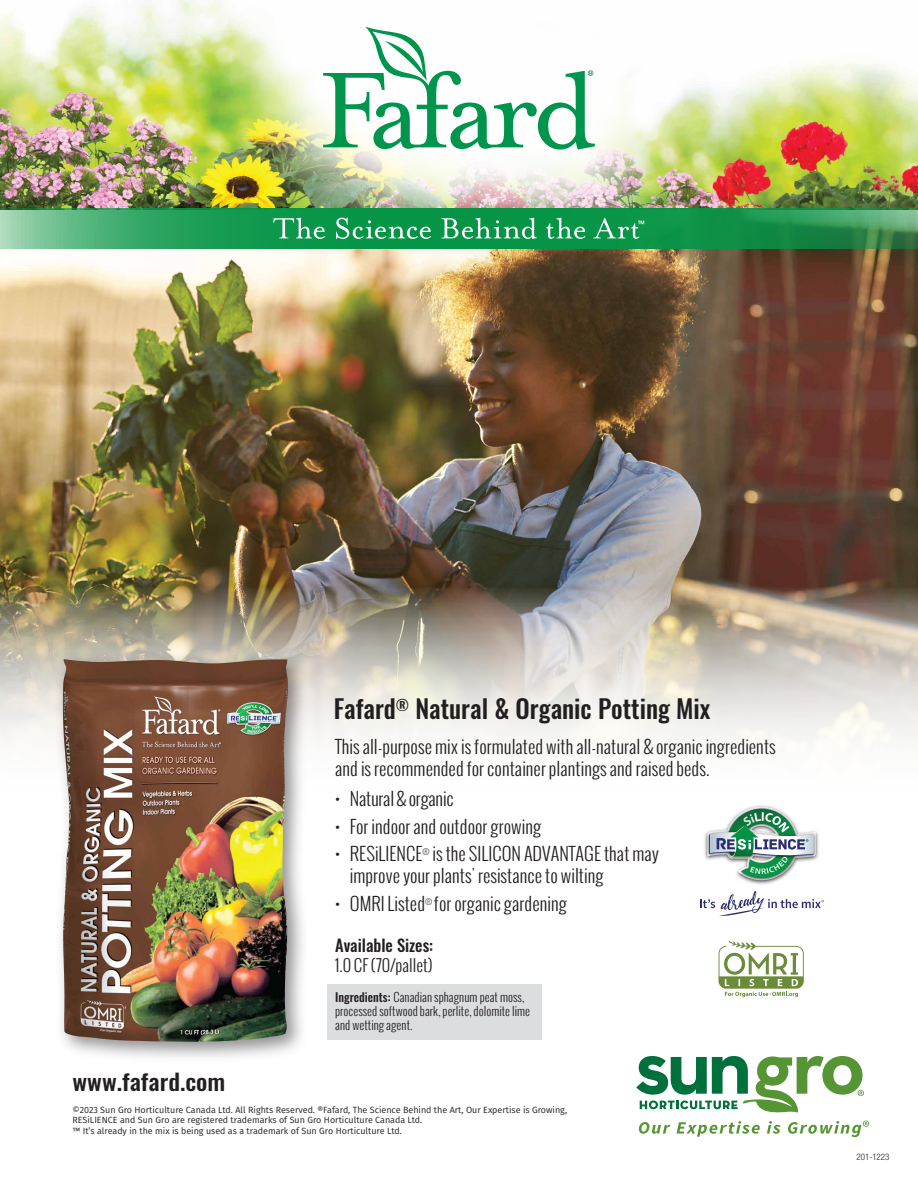
<style>
.page{position:relative;width:918px;height:1188px;background:#fff}
.page>*{position:absolute;margin:0;border:0;box-sizing:border-box;transform-origin:0 0}
.t1{font:500 25.5px "Oswald";color:#231f20}
.t2{font:500 22.5px "Oswald";color:#231f20;scale:1.1 1}
.t3{font:300 18px/21.6px "Oswald";color:#231f20}
.t4{font:300 16.5px "Oswald";color:#231f20}
.t5{font:500 16.5px "Oswald";color:#231f20}
.t6{font:300 12px/14.2px "Oswald";color:#231f20}
.t7{font:9px/10.5px "Fira Sans";color:#231f20}
.t8{font:300 condensed 9px "Helvetica Neue LT Std";color:#231f20}
.s1{font-weight:500}
</style>
<div class="page">
<img style="left:0;top:248px;width:918px;height:336px">
<img style="left:0;top:584px;width:918px;height:156px">
<svg style="left:639px;top:1122px;width:31px;height:12px"></svg>
<svg style="left:677px;top:1121px;width:83px;height:16px"></svg>
<svg style="left:767px;top:1121px;width:13px;height:13px"></svg>
<svg style="left:788px;top:1121px;width:81px;height:16px"></svg>
<svg style="left:636px;top:1056px;width:228px;height:57px"></svg>
<img style="left:0;top:0;width:918px;height:209px">
<img style="left:221px;top:0;width:479px;height:250px">
<div style="left:327px;top:984px;width:214px;height:56px;background:#dcddde"></div>
<img style="left:49px;top:646px;width:266px;height:412px">
<img style="left:63px;top:659px;width:226px;height:383px">
<img style="left:704px;top:834px;width:115px;height:51px">
<svg style="left:705px;top:805px;width:113px;height:75px"></svg>
<svg style="left:700px;top:891px;width:124px;height:25px"></svg>
<svg style="left:323px;top:27px;width:272px;height:123px"></svg>
<svg style="left:0;top:209px;width:918px;height:39px;background:#289d5a"></svg>
<svg style="left:273px;top:218px;width:52px;height:21px"></svg>
<svg style="left:336px;top:218px;width:95px;height:21px;background:#3cac6f"></svg>
<svg style="left:441px;top:218px;width:96px;height:21px;background:#45af75"></svg>
<svg style="left:546px;top:218px;width:40px;height:21px"></svg>
<svg style="left:593px;top:218px;width:51px;height:21px"></svg>
<svg style="left:719px;top:941px;width:85px;height:56px"></svg>
<h1 class="t1" style="left:334px;top:691px;width:378px">Fafard<sup>®</sup> Natural &amp; Organic Potting Mix</h1>
<p class="t3" style="left:335px;top:736px;width:442px">This all-purpose mix is formulated with all-natural &amp; organic ingredients and is recommended for container plantings and raised beds.</p>
<p class="t3" style="left:335px;top:788px;width:120px">• Natural &amp; organic</p>
<p class="t3" style="left:335px;top:815px;width:208px">• For indoor and outdoor growing</p>
<p class="t3" style="left:350px;top:843px;width:311px;text-indent:-15px">• RESiLIENCE<sup>®</sup> is the SILICON ADVANTAGE that may improve your plants' resistance to wilting</p>
<p class="t3" style="left:335px;top:892px;width:233px">• OMRI Listed<sup>®</sup> for organic gardening</p>
<p class="t5" style="left:335px;top:934px;width:99px">Available Sizes:</p>
<p class="t4" style="left:335px;top:954px;width:99px">1.0 CF (70/pallet)</p>
<p class="t6" style="left:335px;top:990px;width:197px"><span class="s1">Ingredients:</span> Canadian sphagnum peat moss, processed softwood bark, perlite, dolomite lime and wetting agent.</p>
<p class="t2" style="left:73px;top:1066px;width:140px">www.fafard.com</p>
<p class="t7" style="left:72px;top:1104px;width:496px">©2023 Sun Gro Horticulture Canada Ltd. All Rights Reserved. ®Fafard, The Science Behind the Art, Our Expertise is Growing,<br>RESiLIENCE and Sun Gro are registered trademarks of Sun Gro Horticulture Canada Ltd.<br>™ It’s already in the mix is being used as a trademark of Sun Gro Horticulture Ltd.</p>
<p class="t8" style="left:856px;top:1152px;width:35px">201-1223</p>
</div>
